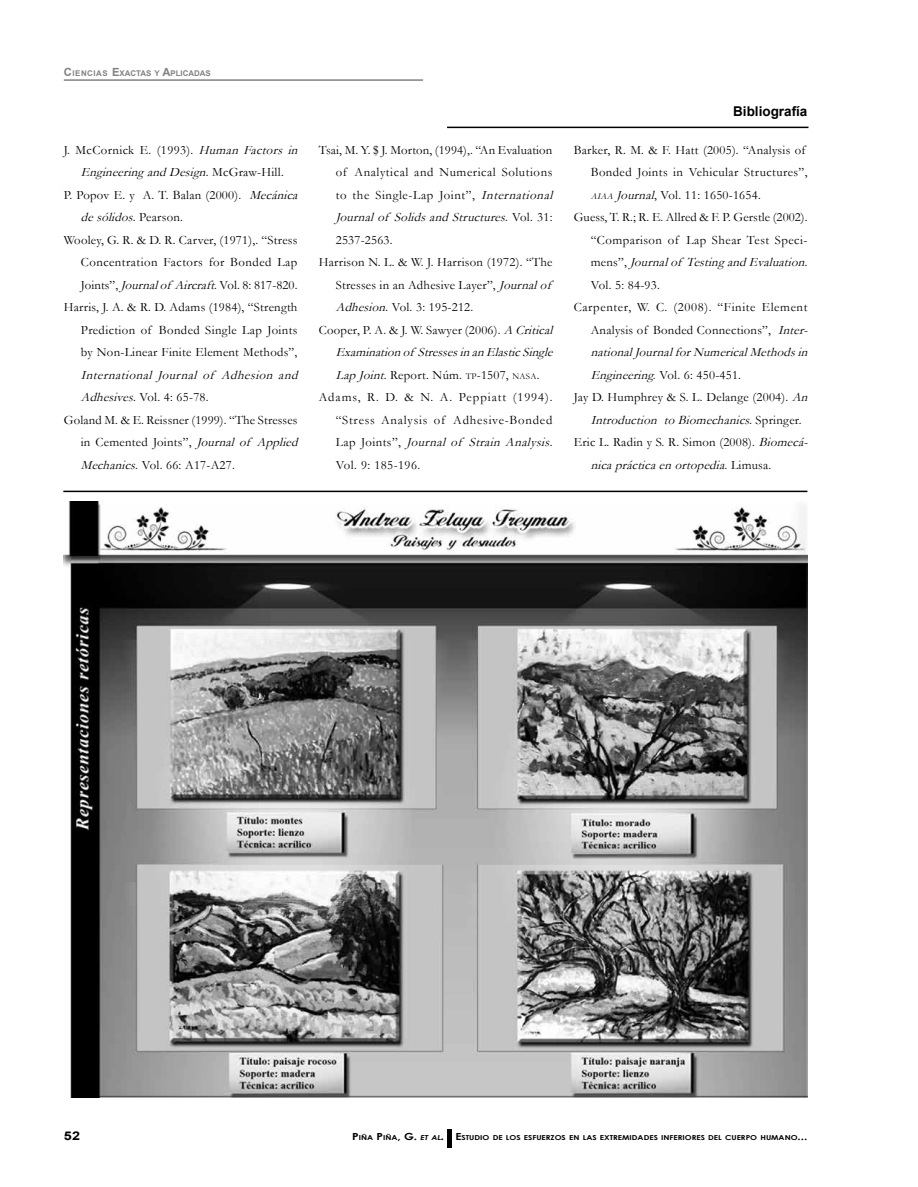
<style>
.page{position:relative;width:918px;height:1187px;background:#fff}
.page>*{position:absolute;margin:0;border:0;box-sizing:border-box;transform-origin:0 0}
.t1{font:700 13.5px "Arial";color:#000}
.t2{font:12.75px "Garamond";letter-spacing:.02em;color:#000}
.t3{font:italic 12.75px "Garamond";letter-spacing:-.005em;color:#000}
.t4{font:12.75px "Garamond";letter-spacing:.05em;color:#000}
.t5{font:12.75px "Garamond";letter-spacing:.045em;color:#000}
.t6{font:12.75px "Garamond";letter-spacing:.04em;color:#000}
.t7{font:12.75px "Garamond";letter-spacing:.06em;color:#000}
.t8{font:12.75px "Garamond";letter-spacing:.075em;color:#000}
.t9{font:700 12px "Arial";color:#000;scale:1.2 1}
.t10{font:700 7.8px "Arial";color:#808285}
.t11{font:700 6.9px "Century Gothic";color:#000;scale:1.2 1}
.s1{font-size:11.25px}
.s2{font-style:italic}
.s3{font-style:normal}
.s4{font-size:8.85px}
.s5{font-style:italic;font-size:8.85px}
.s6{font-size:9.75px}
.s7{font-style:italic;font-size:9.75px}
</style>
<div class="page">
<hr style="left:64px;top:79px;width:359px;height:2px;background:#808285">
<hr style="left:448px;top:1128px;width:4px;height:19px;background:#000">
<hr style="left:447px;top:127px;width:361px;height:1px;background:#000">
<img style="left:63px;top:502px;width:744px;height:595px">
<hr style="left:63px;top:490px;width:744px;height:2px;background:#000">
<p class="t10" style="left:64px;top:68px;width:149px"><span class="s1">C</span>IENCIAS <span class="s1">E</span>XACTAS Y <span class="s1">A</span>PLICADAS</p>
<p class="t2" style="left:64px;top:141px;width:240px">J. McCornick E. (1993). <span class="s2">Human Factors in</span></p>
<p class="t3" style="left:81px;top:164px;width:205px">EngineeringandDesign<span class="s3">. M c G r a w - H i l l .</span></p>
<p class="t2" style="left:64px;top:186px;width:240px">P. Popov E. y A. T. Balan (2000). <span class="s2">Mecánica</span></p>
<p class="t3" style="left:81px;top:209px;width:104px">desólidos<span class="s3">. P e ar s o n .</span></p>
<p class="t2" style="left:64px;top:231px;width:235px">Wooley, G. R. &amp; D. R. Carver, (1971),. “Stress</p>
<p class="t6" style="left:81px;top:254px;width:218px">Concentration Factors for Bonded Lap</p>
<p class="t2" style="left:81px;top:276px;width:218px">Joints”, <span class="s2">Journalof Aircraft</span>. Vol. 8: 817-820.</p>
<p class="t2" style="left:64px;top:299px;width:235px">Harris, J. A. &amp; R. D. Adams (1984), “Strength</p>
<p class="t2" style="left:81px;top:321px;width:218px">Prediction of Bonded Single Lap Joints</p>
<p class="t2" style="left:81px;top:344px;width:218px">by Non-Linear Finite Element Methods”,</p>
<p class="t3" style="left:81px;top:366px;width:223px">International Journal of Adhesion and</p>
<p class="t2" style="left:81px;top:389px;width:129px"><span class="s2">Adhesives</span>. Vo l . 4 : 6 5 - 7 8 .</p>
<p class="t2" style="left:64px;top:411px;width:235px">Goland M. &amp; E. Reissner (1999). “The Stresses</p>
<p class="t2" style="left:81px;top:434px;width:223px">in Cemented Joints”, <span class="s2">Journalof Applied</span></p>
<p class="t2" style="left:81px;top:456px;width:156px"><span class="s2">Mechanics</span>. Vol. 66: A17-A27.</p>
<p class="t2" style="left:319px;top:141px;width:235px">Tsai, M. Y. $ J. Morton, (1994),. “An Evaluation</p>
<p class="t5" style="left:336px;top:164px;width:218px">of Analytical and Numerical Solutions</p>
<p class="t4" style="left:336px;top:186px;width:223px">to the Single-Lap Joint”, <span class="s2">International</span></p>
<p class="t3" style="left:336px;top:209px;width:218px">Journalof SolidsandStructures<span class="s3">. Vo l . 3 1 :</span></p>
<p class="t2" style="left:336px;top:231px;width:58px">2537-2563.</p>
<p class="t2" style="left:319px;top:254px;width:235px">Harrison N. L. &amp; W. J. Harrison (1972). “The</p>
<p class="t2" style="left:336px;top:276px;width:217px">Stresses in an Adhesive Layer”, <span class="s2">Journalof</span></p>
<p class="t2" style="left:336px;top:299px;width:139px"><span class="s2">Adhesion.</span>Vol. 3: 195-212.</p>
<p class="t2" style="left:319px;top:321px;width:240px">Cooper, P. A. &amp; J. W. Sawyer (2006). <span class="s2">A Critical</span></p>
<p class="t3" style="left:336px;top:344px;width:223px">Examinationof StressesinanElasticSingle</p>
<p class="t2" style="left:336px;top:366px;width:205px"><span class="s2">LapJoint</span>. Report. Núm. <span class="s4">TP</span>-1507, <span class="s4">NASA</span>.</p>
<p class="t8" style="left:319px;top:389px;width:235px">Adams, R. D. &amp; N. A. Peppiatt (1994).</p>
<p class="t7" style="left:336px;top:411px;width:218px">“Stress Analysis of Adhesive-Bonded</p>
<p class="t3" style="left:336px;top:434px;width:219px"><span class="s3">L a p J o i n t s ” ,</span> Journal of Strain Analysis<span class="s3">.</span></p>
<p class="t2" style="left:336px;top:456px;width:86px">Vol. 9: 185-196.</p>
<p class="t1" style="left:733px;top:102px;width:76px">Bibliografía</p>
<p class="t2" style="left:574px;top:141px;width:233px">Barker, R. M. &amp; F. Hatt (2005). “Analysis of</p>
<p class="t2" style="left:591px;top:164px;width:218px">Bonded Joints in Vehicular Structures”,</p>
<p class="t2" style="left:591px;top:186px;width:172px"><span class="s5">AIAA</span> <span class="s2">Journal</span>, Vol. 11: 1650-1654.</p>
<p class="t2" style="left:574px;top:209px;width:235px">Guess, T. R.; R. E. Allred &amp; F. P. Gerstle (2002).</p>
<p class="t2" style="left:591px;top:231px;width:218px">“Comparison of Lap Shear Test Speci-</p>
<p class="t3" style="left:591px;top:254px;width:223px"><span class="s3">m e n s ” ,</span> Journalof TestingandEvaluation.</p>
<p class="t2" style="left:591px;top:276px;width:71px">Vol. 5: 84-93.</p>
<p class="t4" style="left:574px;top:299px;width:235px">Carpenter, W. C. (2008). “Finite Element</p>
<p class="t2" style="left:591px;top:321px;width:223px">Analysis of Bonded Connections”, <span class="s2">Inter-</span></p>
<p class="t3" style="left:591px;top:344px;width:223px">nationalJournalforNumericalMethodsin</p>
<p class="t2" style="left:591px;top:366px;width:152px"><span class="s2">Engineering.</span>Vol. 6: 450-451.</p>
<p class="t2" style="left:574px;top:389px;width:240px">Jay D. Humphrey &amp; S. L. Delange (2004). <span class="s2">An</span></p>
<p class="t3" style="left:591px;top:411px;width:212px">Introduction toBiomechanics.<span class="s3">S p r i n g e r .</span></p>
<p class="t2" style="left:574px;top:434px;width:240px">Eric L. Radin y S. R. Simon (2008). <span class="s2">Biomecá-</span></p>
<p class="t3" style="left:591px;top:456px;width:182px">nicaprácticaenortopedia<span class="s3">. L i m u s a .</span></p>
<p class="t9" style="left:64px;top:1127px;width:15px">52</p>
<p class="t11" style="left:352px;top:1132px;width:381px"><span class="s6">P</span>IÑA <span class="s6">P</span>IÑA<span class="s6">, G.</span> <span class="s2">et al</span><span class="s7">.</span> <span class="s6">E</span>STUDIO DE LOS ESFUERZOS EN LAS EXTREMIDADES INFERIORES DEL CUERPO HUMANO<span class="s6">...</span></p>
</div>
